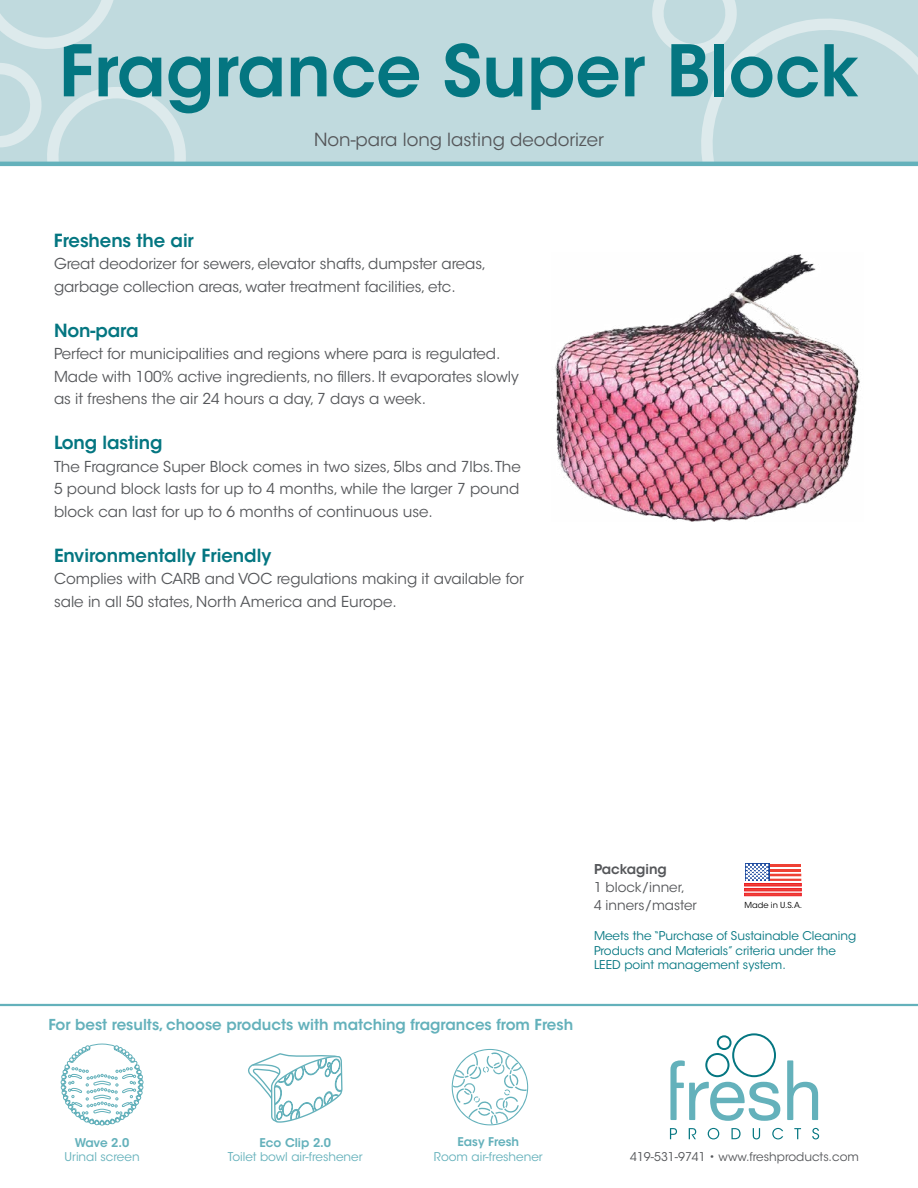
<style>
.page{position:relative;width:918px;height:1188px;background:#fff}
.page>*{position:absolute;margin:0;border:0;box-sizing:border-box;transform-origin:0 0}
.t1{font:600 70.5px "ITC Avant Garde Std";color:#047681}
.t2{font:600 18px "ITC Avant Garde Std";letter-spacing:-.005em;color:#047681}
.t3{font:18px "ITC Avant Garde Std";color:#55575a}
.t4{font:15px/22.5px "ITC Avant Garde Std";color:#55575a}
.t5{font:600 15px "ITC Avant Garde Std";color:#64b1bb}
.t6{font:13.5px/18px "ITC Avant Garde Std";color:#55575a}
.t7{font:600 13.5px "ITC Avant Garde Std";color:#55575a}
.t8{font:12px/14.4px "ITC Avant Garde Std";color:#047681}
.t9{font:12px "ITC Avant Garde Std";color:#64b1bb}
.t10{font:12px "ITC Avant Garde Std";color:#55575a}
.t11{font:600 12px "ITC Avant Garde Std";color:#64b1bb}
.t12{font:8.25px "ITC Avant Garde Std";color:#000}
</style>
<div class="page">
<div style="left:0;top:0;width:918px;height:163px;background:#c0dade"></div>
<svg style="left:646px;top:0;width:272px;height:162px"></svg>
<hr style="left:0;top:162px;width:918px;height:4px;background:#64b1bb">
<svg style="left:0;top:0;width:114px;height:49px"></svg>
<svg style="left:0;top:63px;width:195px;height:99px"></svg>
<svg style="left:745px;top:866px;width:56px;height:27px"></svg>
<hr style="left:769px;top:864px;width:32px;height:2px;background:#ef4135">
<hr style="left:769px;top:869px;width:32px;height:2px;background:#ef4135">
<hr style="left:769px;top:874px;width:32px;height:2px;background:#ef4135">
<hr style="left:769px;top:879px;width:32px;height:2px;background:#ef4135">
<div style="left:745px;top:883px;width:56px;height:3px;background:#ef4135;border:1px solid #ed1d24"></div>
<div style="left:745px;top:888px;width:56px;height:3px;background:#ef4135;border:1px solid #ed1d24"></div>
<div style="left:745px;top:893px;width:56px;height:3px;background:#ef4135;border:1px solid #ed1d24"></div>
<svg style="left:745px;top:864px;width:24px;height:17px"></svg>
<svg style="left:746px;top:864px;width:22px;height:17px"></svg>
<hr style="left:0;top:1004px;width:918px;height:2px;background:#64b1bb">
<svg style="left:787px;top:1060px;width:31px;height:60px"></svg>
<svg style="left:670px;top:1128px;width:7px;height:11px"></svg>
<svg style="left:689px;top:1128px;width:7px;height:11px"></svg>
<svg style="left:708px;top:1128px;width:11px;height:11px"></svg>
<svg style="left:732px;top:1128px;width:9px;height:11px"></svg>
<svg style="left:753px;top:1128px;width:7px;height:11px"></svg>
<svg style="left:772px;top:1128px;width:11px;height:11px"></svg>
<svg style="left:794px;top:1128px;width:7px;height:11px"></svg>
<svg style="left:812px;top:1128px;width:7px;height:11px"></svg>
<svg style="left:670px;top:1033px;width:110px;height:88px"></svg>
<svg style="left:60px;top:1043px;width:84px;height:83px"></svg>
<svg style="left:245px;top:1003px;width:98px;height:120px"></svg>
<svg style="left:452px;top:1049px;width:76px;height:76px"></svg>
<img style="left:555px;top:254px;width:305px;height:267px">
<h1 class="t1" style="left:59px;top:26px;width:802px">Fragrance Super Block</h1>
<p class="t3" style="left:314px;top:128px;width:291px">Non-para long lasting deodorizer</p>
<p class="t2" style="left:54px;top:229px;width:141px">Freshens the air</p>
<p class="t4" style="left:54px;top:253px;width:434px">Great deodorizer for sewers, elevator shafts, dumpster areas, garbage collection areas, water treatment facilities, etc.</p>
<p class="t2" style="left:54px;top:319px;width:86px">Non-para</p>
<p class="t4" style="left:54px;top:343px;width:466px">Perfect for municipalities and regions where para is regulated.<br>Made with 100% active ingredients, no fillers. It evaporates slowly as it freshens the air 24 hours a day, 7 days a week.</p>
<p class="t2" style="left:54px;top:431px;width:110px">Long lasting</p>
<p class="t4" style="left:54px;top:455px;width:468px;text-align:justify">The Fragrance Super Block comes in two sizes, 5lbs and 7lbs. The 5 pound block lasts for up to 4 months, while the larger 7 pound block can last for up to 6 months of continuous use.</p>
<p class="t2" style="left:54px;top:544px;width:219px">Environmentally Friendly</p>
<p class="t4" style="left:54px;top:568px;width:472px">Complies with CARB and VOC regulations making it available for sale in all 50 states, North America and Europe.</p>
<p class="t5" style="left:48px;top:1015px;width:526px">For best results, choose products with matching fragrances from Fresh</p>
<p class="t7" style="left:594px;top:860px;width:74px">Packaging</p>
<p class="t6" style="left:594px;top:878px;width:104px">1 block/inner,<br>4 inners/master</p>
<p class="t8" style="left:594px;top:929px;width:264px">Meets the “Purchase of Sustainable Cleaning<br>Products and Materials” criteria under the<br>LEED point management system.</p>
<p class="t12" style="left:745px;top:900px;width:59px">Made in U.S.A.</p>
<p class="t11" style="left:75px;top:1135px;width:56px">Wave 2.0</p>
<p class="t9" style="left:65px;top:1150px;width:77px">Urinal screen</p>
<p class="t11" style="left:259px;top:1135px;width:73px">Eco Clip 2.0</p>
<p class="t9" style="left:228px;top:1150px;width:136px">Toilet bowl air-freshener</p>
<p class="t11" style="left:458px;top:1134px;width:63px">Easy Fresh</p>
<p class="t9" style="left:434px;top:1149px;width:110px">Room air-freshener</p>
<p class="t10" style="left:630px;top:1149px;width:230px">419-531-9741 • www.freshproducts.com</p>
</div>
